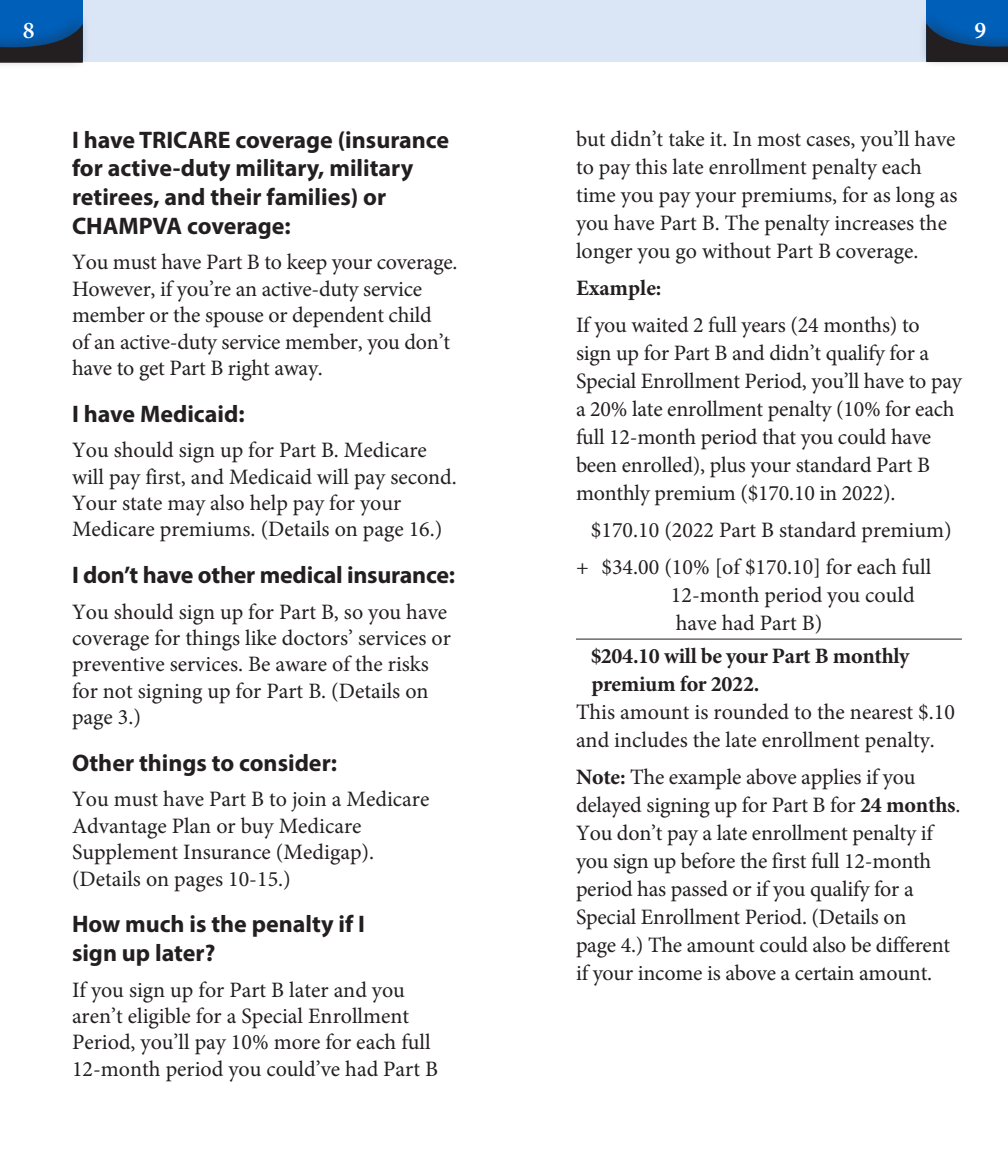
<style>
.page{position:relative;width:1008px;height:1152px;background:#fff}
.page>*{position:absolute;margin:0;border:0;box-sizing:border-box;transform-origin:0 0}
.ACCR__Header_4{font:700 24px/28.8px "Myriad Pro";color:#231f20}
.t1{font:600 24px "Minion Pro";color:#fff}
.ACCR__body_text{font:22px/28px "Minion Pro";letter-spacing:-.01em;color:#231f20}
.ACCR__Main_bullets{font:22px/26.4px "Minion Pro";color:#231f20}
.ACCR__Main_bullets_l{font:22px/26.4px "Minion Pro";letter-spacing:-.01em;color:#231f20}
.ACCR__body_text-2{font:700 22px "Minion Pro";letter-spacing:-.015em;color:#231f20}
.s1{font-weight:700}
</style>
<div class="page">
<div style="left:0;top:0;width:1008px;height:62px;background:#dae5f5"></div>
<div style="left:0;top:0;width:83px;height:61px;background:#005fb9"></div>
<div style="left:926px;top:0;width:82px;height:60px;background:#005fb9"></div>
<div style="left:0;top:11px;width:91px;height:59px;background:#231f20;opacity:.35"></div>
<svg style="left:0;top:24px;width:83px;height:39px"></svg>
<div style="left:919px;top:10px;width:89px;height:59px;background:#231f20;opacity:.35"></div>
<svg style="left:926px;top:23px;width:82px;height:39px"></svg>
<hr style="left:576px;top:639px;width:386px;height:1px;background:#231f20">
<p class="t1" style="left:23px;top:16px;width:13px">8</p>
<p class="t1" style="left:975px;top:16px;width:13px">9</p>
<p class="ACCR__Header_4" style="left:72px;top:124px;width:379px">I have TRICARE coverage (insurance for active-duty military, military retirees, and their families) or<br>CHAMPVA coverage:</p>
<p class="ACCR__Main_bullets_l" style="left:72px;top:249px;width:387px">You must have Part B to keep your coverage.<br>However, if you’re an active-duty service member or the spouse or dependent child<br>of an active-duty service member, you don’t have to get Part B right away.</p>
<p class="ACCR__Header_4" style="left:72px;top:399px;width:174px">I have Medicaid:</p>
<p class="ACCR__Main_bullets" style="left:72px;top:437px;width:386px">You should sign up for Part B. Medicare will pay first, and Medicaid will pay second.<br>Your state may also help pay for your Medicare premiums. (Details on page 16.)</p>
<p class="ACCR__Header_4" style="left:72px;top:560px;width:385px">I don’t have other medical insurance:</p>
<p class="ACCR__Main_bullets" style="left:72px;top:598px;width:380px">You should sign up for Part B, so you have coverage for things like doctors’ services or preventive services. Be aware of the risks for not signing up for Part B. (Details on page 3.)</p>
<p class="ACCR__Header_4" style="left:72px;top:748px;width:266px">Other things to consider:</p>
<p class="ACCR__Main_bullets" style="left:72px;top:786px;width:359px">You must have Part B to join a Medicare<br>Advantage Plan or buy Medicare<br>Supplement Insurance (Medigap). (Details on pages 10-15.)</p>
<p class="ACCR__Header_4" style="left:72px;top:909px;width:294px">How much is the penalty if I sign up later?</p>
<p class="ACCR__body_text" style="left:72px;top:976px;width:368px;line-height:26.4px">If you sign up for Part B later and you aren’t eligible for a Special Enrollment Period, you’ll pay 10% more for each full 12-month period you could’ve had Part B</p>
<p class="ACCR__body_text" style="left:576px;top:125px;width:383px">but didn’t take it. In most cases, you’ll have to pay this late enrollment penalty each time you pay your premiums, for as long as you have Part B. The penalty increases the longer you go without Part B coverage.</p>
<p class="ACCR__body_text-2" style="left:576px;top:272px;width:87px">Example:</p>
<p class="ACCR__body_text" style="left:576px;top:311px;width:387px">If you waited 2 full years (24 months) to<br>sign up for Part B and didn’t qualify for a Special Enrollment Period, you’ll have to pay a 20% late enrollment penalty (10% for each full 12-month period that you could have been enrolled), plus your standard Part B monthly premium ($170.10 in 2022).</p>
<p class="ACCR__body_text" style="left:591px;top:516px;width:362px">$170.10 (2022 Part B standard premium)</p>
<p class="ACCR__body_text" style="left:576px;top:553px;width:357px">+ $34.00 (10% [of $170.10] for each full</p>
<p class="ACCR__body_text" style="left:671px;top:581px;width:245px">12-month period you could</p>
<p class="ACCR__body_text" style="left:676px;top:609px;width:148px">have had Part B)</p>
<p class="ACCR__body_text-2" style="left:591px;top:641px;width:320px">$204.10 will be your Part B monthly</p>
<p class="ACCR__body_text-2" style="left:591px;top:669px;width:169px">premium for 2022.</p>
<p class="ACCR__body_text" style="left:576px;top:698px;width:380px">This amount is rounded to the nearest $.10 and includes the late enrollment penalty.</p>
<p class="ACCR__body_text" style="left:576px;top:763px;width:386px"><span class="s1">Note:</span> The example above applies if you delayed signing up for Part B for <span class="s1">24 months</span>.<br>You don’t pay a late enrollment penalty if you sign up before the first full 12-month period has passed or if you qualify for a Special Enrollment Period. (Details on<br>page 4.) The amount could also be different if your income is above a certain amount.</p>
</div>
